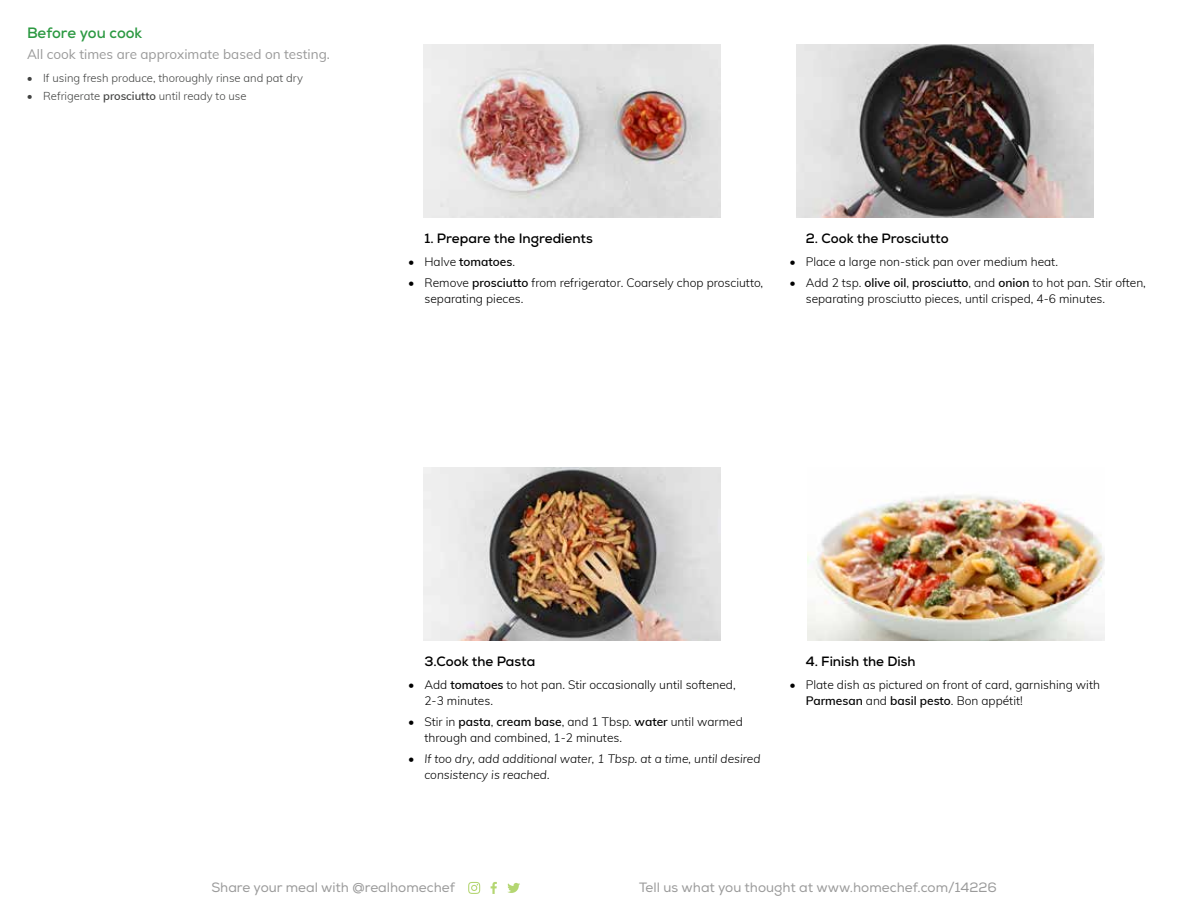
<style>
.page{position:relative;width:1188px;height:918px;background:#fff}
.page>*{position:absolute;margin:0;border:0;box-sizing:border-box;transform-origin:0 0}
.t1{font:700 15px "Nexa";letter-spacing:-.005em;color:#2c9942}
.t2{font:13.5px "Nexa";color:#9a9a9a}
.t3{font:700 13.5px "Nexa";color:#000}
.t4{font:13.5px "Muli";color:#9a9a9a}
.t5{font:300 12px/15.8px "Muli";color:#000}
.t6{font:italic 300 12px/15.8px "Muli";color:#000}
.t7{font:600 12px "Muli";color:#000}
.t8{font:300 11.25px "Muli";color:#414241}
.s1{font-weight:600}
.s2{font-weight:300}
.s3{font-style:normal}
</style>
<div class="page">
<svg style="left:491px;top:882px;width:6px;height:12px"></svg>
<svg style="left:468px;top:882px;width:12px;height:12px"></svg>
<svg style="left:507px;top:883px;width:13px;height:10px"></svg>
<img style="left:423px;top:467px;width:297px;height:173px">
<img style="left:423px;top:44px;width:297px;height:173px">
<img style="left:808px;top:494px;width:297px;height:146px">
<img style="left:797px;top:44px;width:297px;height:173px">
<p class="t1" style="left:27px;top:23px;width:117px">Before you cook</p>
<p class="t4" style="left:27px;top:44px;width:304px">All cook times are approximate based on testing.</p>
<p class="t8" style="left:27px;top:69px;width:278px">• If using fresh produce, thoroughly rinse and pat dry</p>
<p class="t8" style="left:27px;top:88px;width:221px">• Refrigerate <span class="s1">prosciutto</span> until ready to use</p>
<p class="t3" style="left:424px;top:229px;width:170px">1. Prepare the Ingredients</p>
<p class="t7" style="left:408px;top:253px;width:108px"><span class="s2">• Halve</span> tomatoes<span class="s2">.</span></p>
<p class="t5" style="left:424px;top:274px;width:340px;text-indent:-16px">• Remove <span class="s1">prosciutto</span> from refrigerator. Coarsely chop prosciutto, separating pieces.</p>
<p class="t3" style="left:806px;top:229px;width:144px">2. Cook the Prosciutto</p>
<p class="t5" style="left:790px;top:253px;width:270px">• Place a large non-stick pan over medium heat.</p>
<p class="t5" style="left:806px;top:274px;width:342px;text-indent:-16px">• Add 2 tsp. <span class="s1">olive oil</span>, <span class="s1">prosciutto</span>, and <span class="s1">onion</span> to hot pan. Stir often, separating prosciutto pieces, until crisped, 4-6 minutes.</p>
<p class="t3" style="left:424px;top:653px;width:112px">3.Cook the Pasta</p>
<p class="t5" style="left:424px;top:677px;width:313px;text-indent:-16px">• Add <span class="s1">tomatoes</span> to hot pan. Stir occasionally until softened,<br>2-3 minutes.</p>
<p class="t5" style="left:424px;top:714px;width:320px;text-indent:-16px">• Stir in <span class="s1">pasta</span>, <span class="s1">cream base</span>, and 1 Tbsp. <span class="s1">water</span> until warmed through and combined, 1-2 minutes.</p>
<p class="t6" style="left:424px;top:750px;width:338px;text-indent:-16px"><span class="s3">•</span> If too dry, add additional water, 1 Tbsp. at a time, until desired consistency is reached.</p>
<p class="t3" style="left:806px;top:653px;width:111px">4. Finish the Dish</p>
<p class="t5" style="left:806px;top:677px;width:296px;text-indent:-16px">• Plate dish as pictured on front of card, garnishing with<br><span class="s1">Parmesan</span> and <span class="s1">basil pesto</span>. Bon appétit!</p>
<p class="t2" style="left:211px;top:879px;width:245px">Share your meal with @realhomechef</p>
<p class="t2" style="left:639px;top:879px;width:359px">Tell us what you thought at www.homechef.com/14226</p>
</div>
